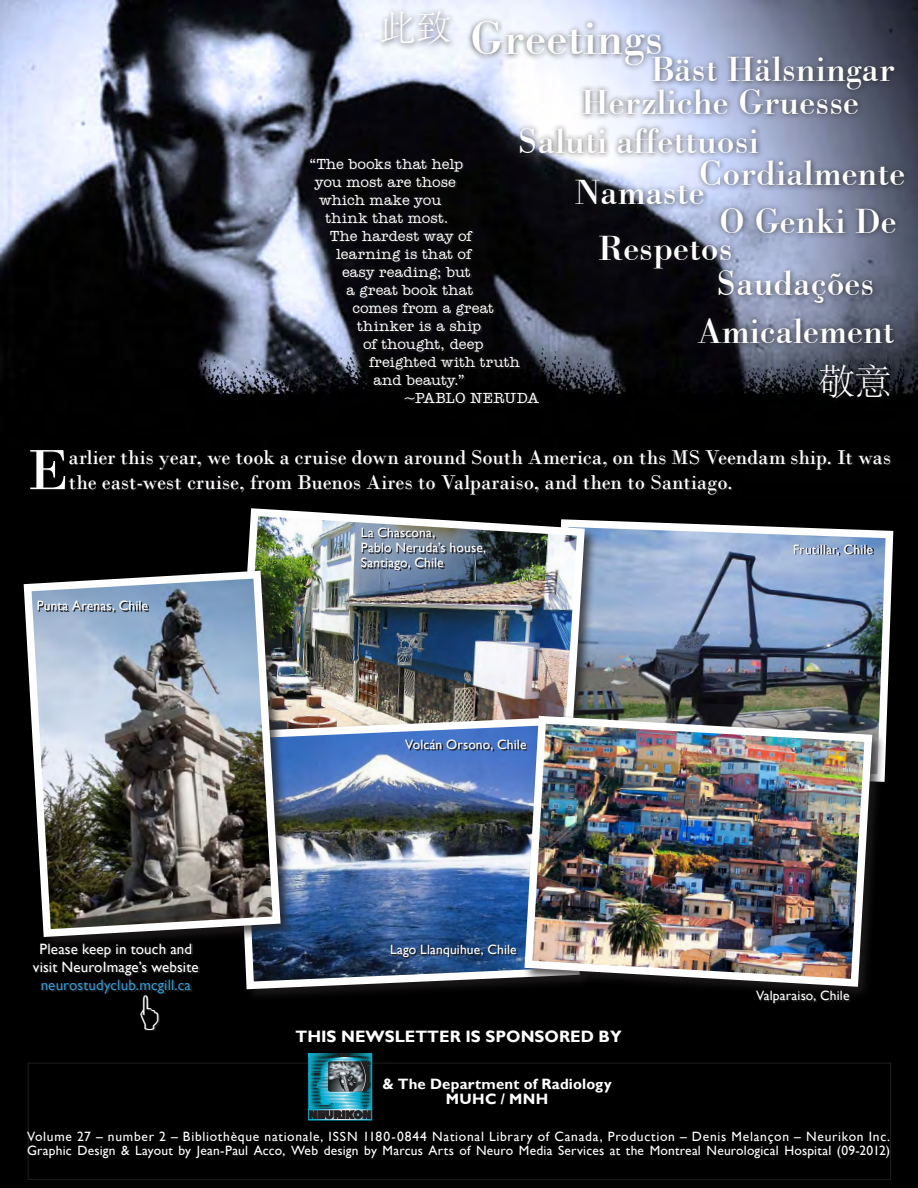
<style>
.page{position:relative;width:918px;height:1188px;background:#fff}
.page>*{position:absolute;margin:0;border:0;box-sizing:border-box;transform-origin:0 0}
.t1{font:59.55px "Bodoni";color:#fff}
.t2{font:48px "Bodoni BT";color:#fff}
.t3{font:36px "Bodoni BT";color:#fff}
.t4{font:300 36px "Adobe Song Std";color:#fff}
.t5{font:21px/25.2px "Bodoni";color:#fff}
.t6{font:700 16.5px "Gill Sans";color:#fff}
.t7{font:500 15px "Amer Typewriter IT Cby BT";letter-spacing:.01em;color:#fff}
.t8{font:15px/18px "Gill Sans";letter-spacing:.01em;color:#fff;text-align:center}
.t9{font:700 15px "Gill Sans";letter-spacing:.015em;color:#fff}
.t10{font:13.5px/15px "Gill Sans";letter-spacing:.01em;color:#fff}
.t11{font:13.5px "Gill Sans";letter-spacing:.03em;color:#fff}
.t12{font:13.5px "Gill Sans";letter-spacing:.055em;color:#fff}
.s1{color:#339ad5}
</style>
<div class="page">
<img style="left:0;top:0;width:918px;height:1188px">
<img style="left:599px;top:515px;width:298px;height:271px">
<div style="left:467px;top:16px;width:201px;height:56px;background:#231f20;opacity:.75"></div>
<div style="left:595px;top:231px;width:142px;height:44px;background:#231f20;opacity:.75"></div>
<div style="left:713px;top:266px;width:166px;height:44px;background:#231f20;opacity:.75"></div>
<div style="left:647px;top:52px;width:254px;height:45px;background:#231f20;opacity:.75"></div>
<div style="left:814px;top:360px;width:82px;height:45px;background:#231f20;opacity:.75"></div>
<div style="left:515px;top:123px;width:250px;height:36px;background:#231f20;opacity:.75"></div>
<div style="left:571px;top:176px;width:139px;height:35px;background:#231f20;opacity:.75"></div>
<div style="left:693px;top:313px;width:208px;height:36px;background:#231f20;opacity:.75"></div>
<div style="left:577px;top:84px;width:288px;height:36px;background:#231f20;opacity:.75"></div>
<div style="left:716px;top:203px;width:186px;height:36px;background:#231f20;opacity:.75"></div>
<div style="left:696px;top:156px;width:215px;height:36px;background:#231f20;opacity:.75"></div>
<div style="left:377px;top:6px;width:80px;height:45px;background:#231f20;opacity:.75"></div>
<svg style="left:34px;top:951px;width:165px;height:43px;background:#050505"></svg>
<div style="left:235px;top:506px;width:364px;height:276px;background:#231f20;opacity:.75"></div>
<img style="left:233px;top:504px;width:356px;height:209px">
<div style="left:233px;top:715px;width:361px;height:288px;background:#000"></div>
<img style="left:231px;top:713px;width:290px;height:280px">
<div style="left:22px;top:569px;width:272px;height:382px;background:#231f20;opacity:.75"></div>
<img style="left:20px;top:567px;width:265px;height:374px">
<div style="left:523px;top:714px;width:363px;height:286px;background:#231f20;opacity:.75"></div>
<img style="left:521px;top:712px;width:355px;height:279px">
<div style="left:28px;top:1063px;width:863px;height:117px;border:1px solid #231f20"></div>
<img style="left:308px;top:1053px;width:64px;height:67px">
<svg style="left:141px;top:996px;width:19px;height:35px"></svg>
<svg style="left:39px;top:602px;width:110px;height:11px"></svg>
<svg style="left:363px;top:529px;width:124px;height:42px;background:#637284"></svg>
<svg style="left:757px;top:992px;width:93px;height:12px"></svg>
<svg style="left:406px;top:741px;width:121px;height:11px"></svg>
<svg style="left:392px;top:946px;width:125px;height:12px"></svg>
<svg style="left:795px;top:545px;width:79px;height:11px"></svg>
<svg style="left:311px;top:159px;width:229px;height:245px;background:#15161a"></svg>
<svg style="left:31px;top:451px;width:860px;height:44px;background:#040404"></svg>
<svg style="left:140px;top:995px;width:19px;height:35px"></svg>
<p class="t4" style="left:380px;top:9px;width:74px">此致</p>
<p class="t2" style="left:470px;top:8px;width:195px">Greetings</p>
<p class="t3" style="left:651px;top:47px;width:246px">Bäst Hälsningar</p>
<p class="t3" style="left:581px;top:79px;width:280px">Herzliche Gruesse</p>
<p class="t3" style="left:518px;top:118px;width:242px">Saluti affettuosi</p>
<p class="t3" style="left:575px;top:170px;width:131px">Namaste</p>
<p class="t7" style="left:309px;top:154px;width:156px">“The books that help</p>
<p class="t7" style="left:315px;top:172px;width:142px">you most are those</p>
<p class="t7" style="left:320px;top:190px;width:123px">which make you</p>
<p class="t7" style="left:326px;top:208px;width:124px">think that most.</p>
<p class="t7" style="left:330px;top:226px;width:143px">The hardest way of</p>
<p class="t7" style="left:336px;top:244px;width:137px">learning is that of</p>
<p class="t7" style="left:342px;top:262px;width:130px">easy reading; but</p>
<p class="t7" style="left:347px;top:280px;width:128px">a great book that</p>
<p class="t7" style="left:353px;top:298px;width:143px">comes from a great</p>
<p class="t7" style="left:357px;top:316px;width:126px">thinker is a ship</p>
<p class="t7" style="left:363px;top:334px;width:122px">of thought, deep</p>
<p class="t7" style="left:369px;top:352px;width:152px">freighted with truth</p>
<p class="t7" style="left:374px;top:370px;width:93px">and beauty.”</p>
<p class="t7" style="left:403px;top:388px;width:137px">~PABLO NERUDA</p>
<p class="t3" style="left:699px;top:151px;width:208px">Cordialmente</p>
<p class="t3" style="left:719px;top:198px;width:179px">O Genki De</p>
<p class="t3" style="left:598px;top:225px;width:136px">Respetos</p>
<p class="t3" style="left:717px;top:261px;width:159px">Saudações</p>
<p class="t3" style="left:698px;top:308px;width:198px">Amicalement</p>
<p class="t4" style="left:819px;top:363px;width:73px">敬意</p>
<p class="t1" style="left:27px;top:434px;width:43px">E</p>
<p class="t5" style="left:69px;top:445px;width:824px">arlier this year, we took a cruise down around South America, on ths MS Veendam ship. It was the east-west cruise, from Buenos Aires to Valparaiso, and then to Santiago.</p>
<p class="t10" style="left:37px;top:598px;width:113px">Punta Arenas, Chile</p>
<p class="t8" style="left:33px;top:940px;width:167px">Please keep in touch and visit NeuroImage’s website <span class="s1">neurostudyclub.mcgill.ca</span></p>
<p class="t10" style="left:361px;top:525px;width:76px">La Chascona,</p>
<p class="t10" style="left:361px;top:540px;width:127px">Pablo Neruda’s house,<br>Santiago, Chile</p>
<p class="t10" style="left:405px;top:737px;width:123px">Volcán Orsono, Chile</p>
<p class="t10" style="left:390px;top:943px;width:128px">Lago Llanquihue, Chile</p>
<p class="t6" style="left:296px;top:1027px;width:328px">THIS NEWSLETTER IS SPONSORED BY</p>
<p class="t9" style="left:382px;top:1075px;width:231px">&amp; The Department of Radiology</p>
<p class="t9" style="left:446px;top:1090px;width:104px">MUHC / MNH</p>
<p class="t10" style="left:793px;top:542px;width:81px">Frutillar, Chile</p>
<p class="t10" style="left:756px;top:988px;width:95px">Valparaiso, Chile</p>
<p class="t12" style="left:27px;top:1129px;width:865px">Volume 27 – number 2 – Bibliothèque nationale, ISSN 1180-0844 National Library of Canada, Production – Denis Melançon – Neurikon Inc.</p>
<p class="t11" style="left:27px;top:1142px;width:865px">Graphic Design &amp; Layout by Jean-Paul Acco, Web design by Marcus Arts of Neuro Media Services at the Montreal Neurological Hospital (09-2012)</p>
</div>
